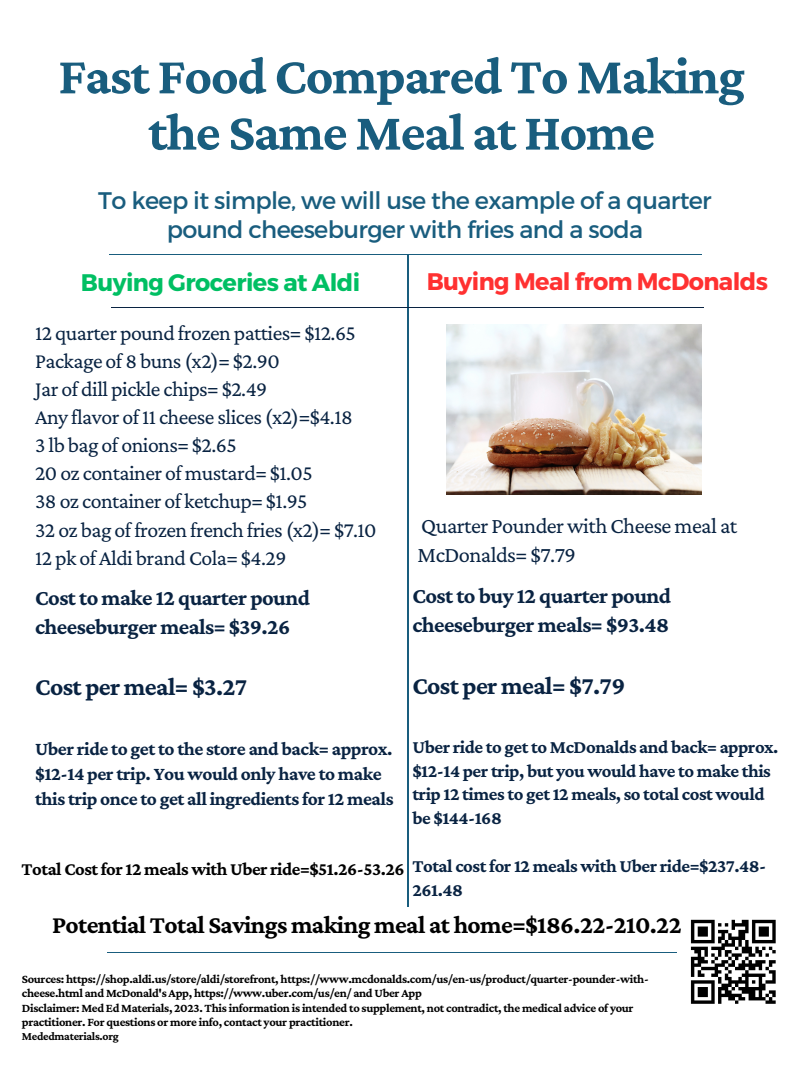
<style>
.page{position:relative;width:810px;height:1080px;background:#fff}
.page>*{position:absolute;margin:0;border:0;box-sizing:border-box;transform-origin:0 0}
.t1{font:700 53.62px/56.2px "Crimson Pro";letter-spacing:-.025em;color:#195d7e;text-align:center}
.t2{font:700 25.56px "Crimson Pro";letter-spacing:-.025em;color:#092342}
.t3{font:700 25.44px "Crimson Pro";letter-spacing:-.025em;color:#000}
.t4{font:23.94px/28.6px "Montserrat";letter-spacing:-.025em;color:#195d7e;text-align:center}
.t5{font:700 23.94px "Montserrat";letter-spacing:-.025em;color:#ff3131}
.t6{font:700 23.94px "Montserrat";letter-spacing:-.025em;color:#00bf63}
.t7{font:700 22.44px/29.1px "Crimson Pro";letter-spacing:-.025em;color:#092342}
.t8{font:22.44px/29.1px "Crimson Pro";letter-spacing:-.025em;color:#092342}
.t9{font:21.81px/28.1px "Crimson Pro";letter-spacing:-.025em;color:#092342}
.t10{font:700 19.31px/24.9px "Crimson Pro";letter-spacing:-.025em;color:#092342}
.t11{font:700 18.69px/23.9px "Crimson Pro";letter-spacing:-.025em;color:#092342}
.t12{font:700 18.56px "Crimson Pro";letter-spacing:-.025em;color:#000}
.t13{font:700 12.44px/14.5px "Crimson Pro";letter-spacing:-.025em;color:#000}
.t14{font:700 11.81px "Crimson Pro";letter-spacing:-.025em;color:#000}
</style>
<div class="page">
<hr style="left:407px;top:255px;width:1px;height:651px;background:#195d7e">
<hr style="left:107px;top:952px;width:596px;height:1px;background:#195d7e">
<hr style="left:109px;top:254px;width:592px;height:1px;background:#195d7e">
<hr style="left:111px;top:307px;width:592px;height:1px;background:#092342">
<img style="left:678px;top:919px;width:98px;height:85px">
<img style="left:447px;top:324px;width:254px;height:170px">
<h1 class="t1" style="left:58px;top:47px;width:688px">Fast Food Compared To Making the Same Meal at Home</h1>
<h3 class="t4" style="left:98px;top:185px;width:615px">To keep it simple, we will use the example of a quarter pound cheeseburger with fries and a soda</h3>
<h3 class="t6" style="left:81px;top:267px;width:281px">Buying Groceries at Aldi</h3>
<h3 class="t5" style="left:427px;top:266px;width:343px">Buying Meal from McDonalds</h3>
<p class="t9" style="left:35px;top:318px;width:343px">12 quarter pound frozen patties= $12.65<br>Package of 8 buns (x2)= $2.90<br>Jar of dill pickle chips= $2.49<br>Any flavor of 11 cheese slices (x2)=$4.18<br>3 lb bag of onions= $2.65<br>20 oz container of mustard= $1.05<br>38 oz container of ketchup= $1.95<br>32 oz bag of frozen french fries (x2)= $7.10<br>12 pk of Aldi brand Cola= $4.29</p>
<h3 class="t7" style="left:35px;top:583px;width:276px">Cost to make 12 quarter pound cheeseburger meals= $39.26</h3>
<h2 class="t2" style="left:35px;top:672px;width:214px">Cost per meal= $3.27</h2>
<h3 class="t8" style="left:418px;top:511px;width:321px">Quarter Pounder with Cheese meal at<br>McDonalds= $7.79</h3>
<h3 class="t7" style="left:412px;top:581px;width:260px">Cost to buy 12 quarter pound cheeseburger meals= $93.48</h3>
<h2 class="t2" style="left:412px;top:671px;width:214px">Cost per meal= $7.79</h2>
<h3 class="t11" style="left:412px;top:734px;width:368px">Uber ride to get to McDonalds and back= approx. $12-14 per trip, but you would have to make this trip 12 times to get 12 meals, so total cost would be $144-168</h3>
<h3 class="t11" style="left:412px;top:854px;width:356px">Total cost for 12 meals with Uber ride=$237.48-<br>261.48</h3>
<h3 class="t10" style="left:35px;top:736px;width:360px">Uber ride to get to the store and back= approx. $12-14 per trip. You would only have to make this trip once to get all ingredients for 12 meals</h3>
<h3 class="t12" style="left:22px;top:859px;width:384px">Total Cost for 12 meals with Uber ride=$51.26-53.26</h3>
<h3 class="t3" style="left:52px;top:910px;width:631px">Potential Total Savings making meal at home=$186.22-210.22</h3>
<p class="t13" style="left:22px;top:971px;width:628px">Sources: https://shop.aldi.us/store/aldi/storefront, https://www.mcdonalds.com/us/en-us/product/quarter-pounder-with&shy;cheese.html and McDonald's App, https://www.uber.com/us/en/ and Uber App<br>Disclaimer: Med Ed Materials, 2023. This information is intended to supplement, not contradict, the medical advice of your practitioner. For questions or more info, contact your practitioner.</p>
<p class="t14" style="left:22px;top:1030px;width:99px">Mededmaterials.org</p>
</div>
